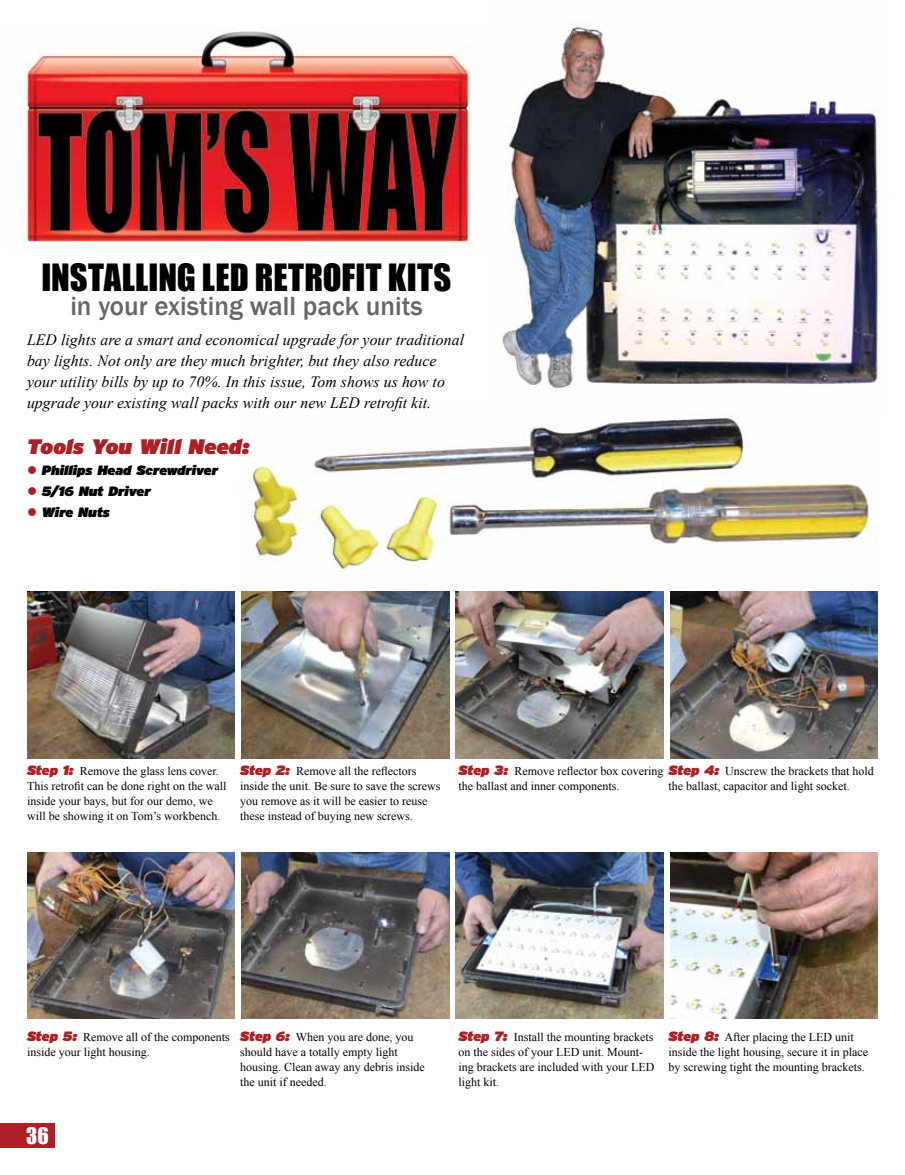
<style>
.page{position:relative;width:905px;height:1175px;background:#fff}
.page>*{position:absolute;margin:0;border:0;box-sizing:border-box;transform-origin:0 0}
.t1{font:34.5px "Impact";letter-spacing:.01em;color:#000}
.t2{font:500 27px "Franklin Gothic";color:#656767}
.t3{font:italic 900 21px "Interstate";letter-spacing:.005em;color:#ac1f24}
.t4{font:21px "Impact";color:#fff}
.t5{font:italic 15.75px/21px "Times New Roman";letter-spacing:.005em;color:#000}
.t6{font:italic 900 13.5px "Interstate";color:#000}
.t7{font:12px/15px "Times New Roman";color:#000}
.s1{color:#ac1f24}
.s2{font-family:"Interstate";font-weight:900;font-style:italic;font-size:13.5px;color:#ac1f24}
</style>
<div class="page">
<img style="left:500px;top:23px;width:379px;height:367px">
<img style="left:239px;top:418px;width:639px;height:158px">
<img style="left:21px;top:27px;width:450px;height:219px">
<img style="left:27px;top:591px;width:208px;height:167px">
<img style="left:27px;top:852px;width:208px;height:166px">
<img style="left:241px;top:591px;width:208px;height:167px">
<img style="left:241px;top:852px;width:208px;height:166px">
<img style="left:456px;top:591px;width:207px;height:167px">
<img style="left:456px;top:852px;width:207px;height:166px">
<img style="left:670px;top:591px;width:208px;height:167px">
<img style="left:670px;top:852px;width:208px;height:166px">
<div style="left:0;top:1124px;width:55px;height:24px;background:#ac1f24"></div>
<h1 class="t1" style="left:42px;top:251px;width:411px">INSTALLING LED RETROFIT KITS</h1>
<h2 class="t2" style="left:70px;top:289px;width:354px">in your existing wall pack units</h2>
<p class="t5" style="left:27px;top:328px;width:438px">LED lights are a smart and economical upgrade for your traditional bay lights. Not only are they much brighter, but they also reduce your utility bills by up to 70%. In this issue, Tom shows us how to upgrade your existing wall packs with our new LED retrofit kit.</p>
<h3 class="t3" style="left:27px;top:433px;width:224px">Tools You Will Need:</h3>
<p class="t6" style="left:27px;top:462px;width:192px"><span class="s1">●</span> Phillips Head Screwdriver</p>
<p class="t6" style="left:27px;top:483px;width:125px"><span class="s1">●</span> 5/16 Nut Driver</p>
<p class="t6" style="left:27px;top:504px;width:84px"><span class="s1">●</span> Wire Nuts</p>
<p class="t7" style="left:27px;top:763px;width:201px"><span class="s2">Step 1:</span> Remove the glass lens cover.<br>This retrofit can be done right on the wall inside your bays, but for our demo, we will be showing it on Tom’s workbench.</p>
<p class="t7" style="left:240px;top:763px;width:202px"><span class="s2">Step 2:</span> Remove all the reflectors inside the unit. Be sure to save the screws you remove as it will be easier to reuse these instead of buying new screws.</p>
<p class="t7" style="left:458px;top:763px;width:417px"><span class="s2">Step 3:</span> Remove reflector box covering <span class="s2">Step 4:</span> Unscrew the brackets that hold the ballast and inner components.</p>
<p class="t7" style="left:668px;top:778px;width:182px">the ballast, capacitor and light socket.</p>
<p class="t7" style="left:27px;top:1029px;width:204px"><span class="s2">Step 5:</span> Remove all of the components inside your light housing.</p>
<p class="t7" style="left:240px;top:1029px;width:186px"><span class="s2">Step 6:</span> When you are done, you should have a totally empty light housing. Clean away any debris inside the unit if needed.</p>
<h3 class="t4" style="left:26px;top:1119px;width:24px">36</h3>
<p class="t7" style="left:458px;top:1029px;width:197px"><span class="s2">Step 7:</span> Install the mounting brackets on the sides of your LED unit. Mount&shy;ing brackets are included with your LED light kit.</p>
<p class="t7" style="left:668px;top:1029px;width:201px"><span class="s2">Step 8:</span> After placing the LED unit inside the light housing, secure it in place by screwing tight the mounting brackets.</p>
</div>
